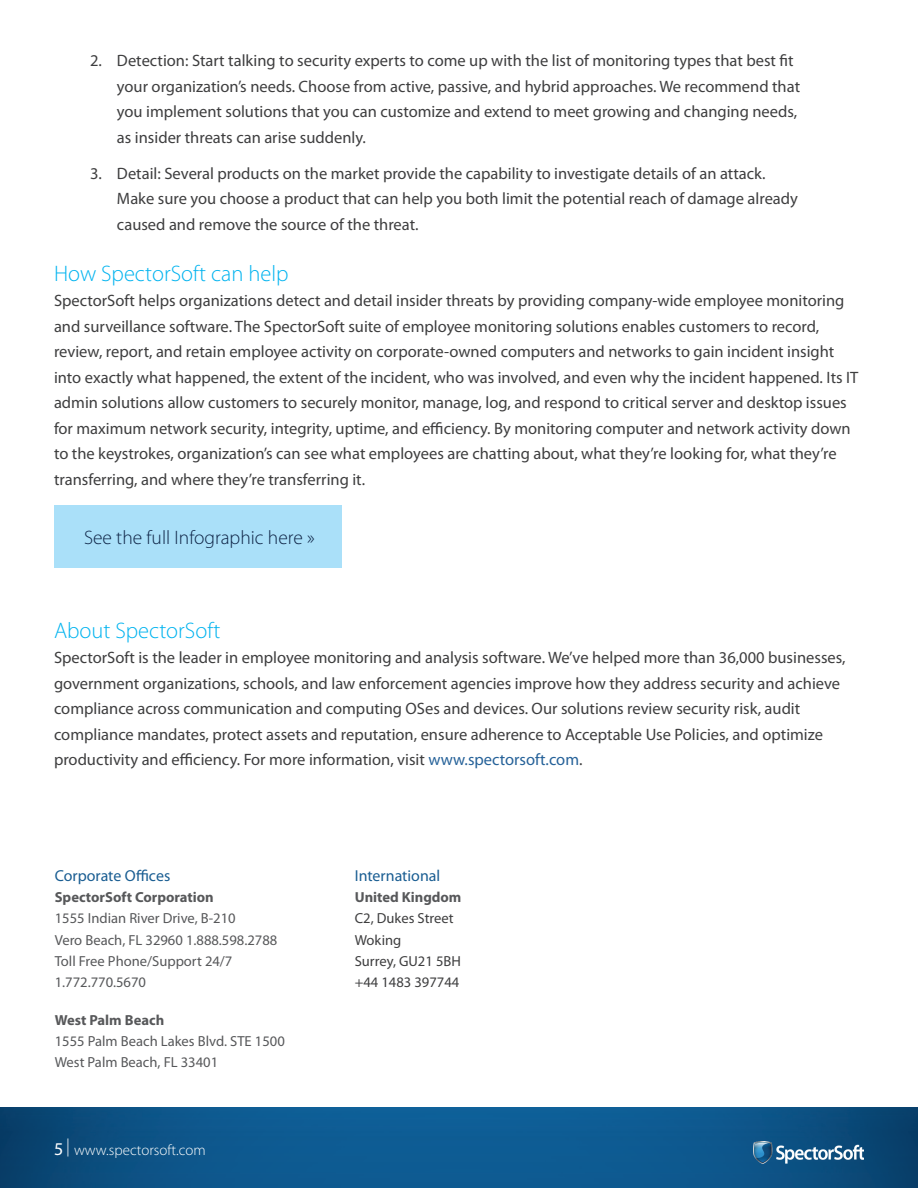
<style>
.page{position:relative;width:918px;height:1188px;background:#fff}
.page>*{position:absolute;margin:0;border:0;box-sizing:border-box;transform-origin:0 0}
.t1{font:300 22.5px "Myriad Pro";color:#00b3ef}
.t2{font:300 19.5px "Myriad Pro";color:#0e2446}
.t3{font:16.5px/25.5px "Myriad Pro";color:#3e3e3f}
.t4{font:15.9px "Myriad Pro";color:#195d92}
.t5{font:300 15px "Myriad Pro";color:#fff}
.t6{font:14.55px/21.1px "Myriad Pro";color:#57585a}
.t7{font:700 14.55px "Myriad Pro";color:#57585a}
.t8{font:14.55px/21.1px "Myriad Pro";color:#3e3e3f}
.s1{color:#266299}
.s2{font-weight:400;font-size:18px}
</style>
<div class="page">
<img style="left:0;top:1107px;width:918px;height:81px">
<img style="left:753px;top:1142px;width:110px;height:21px">
<div style="left:54px;top:506px;width:288px;height:62px;background:#aae0f9"></div>
<p class="t3" style="left:117px;top:48px;width:685px;text-indent:-27px">2. Detection: Start talking to security experts to come up with the list of monitoring types that best fit your organization’s needs. Choose from active, passive, and hybrid approaches. We recommend that you implement solutions that you can customize and extend to meet growing and changing needs, as insider threats can arise suddenly.</p>
<p class="t3" style="left:117px;top:160px;width:683px;text-indent:-27px">3. Detail: Several products on the market provide the capability to investigate details of an attack.<br>Make sure you choose a product that can help you both limit the potential reach of damage already caused and remove the source of the threat.</p>
<h1 class="t1" style="left:54px;top:260px;width:236px">How SpectorSoft can help</h1>
<p class="t3" style="left:54px;top:288px;width:806px">SpectorSoft helps organizations detect and detail insider threats by providing company-wide employee monitoring and surveillance software. The SpectorSoft suite of employee monitoring solutions enables customers to record, review, report, and retain employee activity on corporate-owned computers and networks to gain incident insight into exactly what happened, the extent of the incident, who was involved, and even why the incident happened. Its IT admin solutions allow customers to securely monitor, manage, log, and respond to critical server and desktop issues for maximum network security, integrity, uptime, and efficiency. By monitoring computer and network activity down to the keystrokes, organization’s can see what employees are chatting about, what they’re looking for, what they’re transferring, and where they’re transferring it.</p>
<p class="t2" style="left:84px;top:526px;width:232px">See the full Infographic here »</p>
<h1 class="t1" style="left:54px;top:617px;width:168px">About SpectorSoft</h1>
<p class="t3" style="left:54px;top:645px;width:793px">SpectorSoft is the leader in employee monitoring and analysis software. We’ve helped more than 36,000 businesses, government organizations, schools, and law enforcement agencies improve how they address security and achieve compliance across communication and computing OSes and devices. Our solutions review security risk, audit compliance mandates, protect assets and reputation, ensure adherence to Acceptable Use Policies, and optimize productivity and efficiency. For more information, visit <span class="s1">www.spectorsoft.com</span>.</p>
<p class="t4" style="left:55px;top:866px;width:117px">Corporate Offices</p>
<p class="t7" style="left:55px;top:888px;width:161px">SpectorSoft Corporation</p>
<p class="t6" style="left:55px;top:908px;width:224px">1555 Indian River Drive, B-210<br>Vero Beach, FL 32960 1.888.598.2788<br>Toll Free Phone/Support 24/7<br>1.772.770.5670</p>
<p class="t7" style="left:55px;top:1010px;width:111px">West Palm Beach</p>
<p class="t6" style="left:55px;top:1030px;width:232px">1555 Palm Beach Lakes Blvd. STE 1500<br>West Palm Beach, FL 33401</p>
<p class="t5" style="left:54px;top:1141px;width:153px"><span class="s2">5</span> <sup>|</sup> www.spectorsoft.com</p>
<p class="t4" style="left:355px;top:866px;width:87px">International</p>
<p class="t7" style="left:355px;top:888px;width:108px">United Kingdom</p>
<p class="t8" style="left:355px;top:908px;width:108px">C2, Dukes Street<br>Woking<br>Surrey, GU21 5BH +44 1483 397744</p>
</div>
